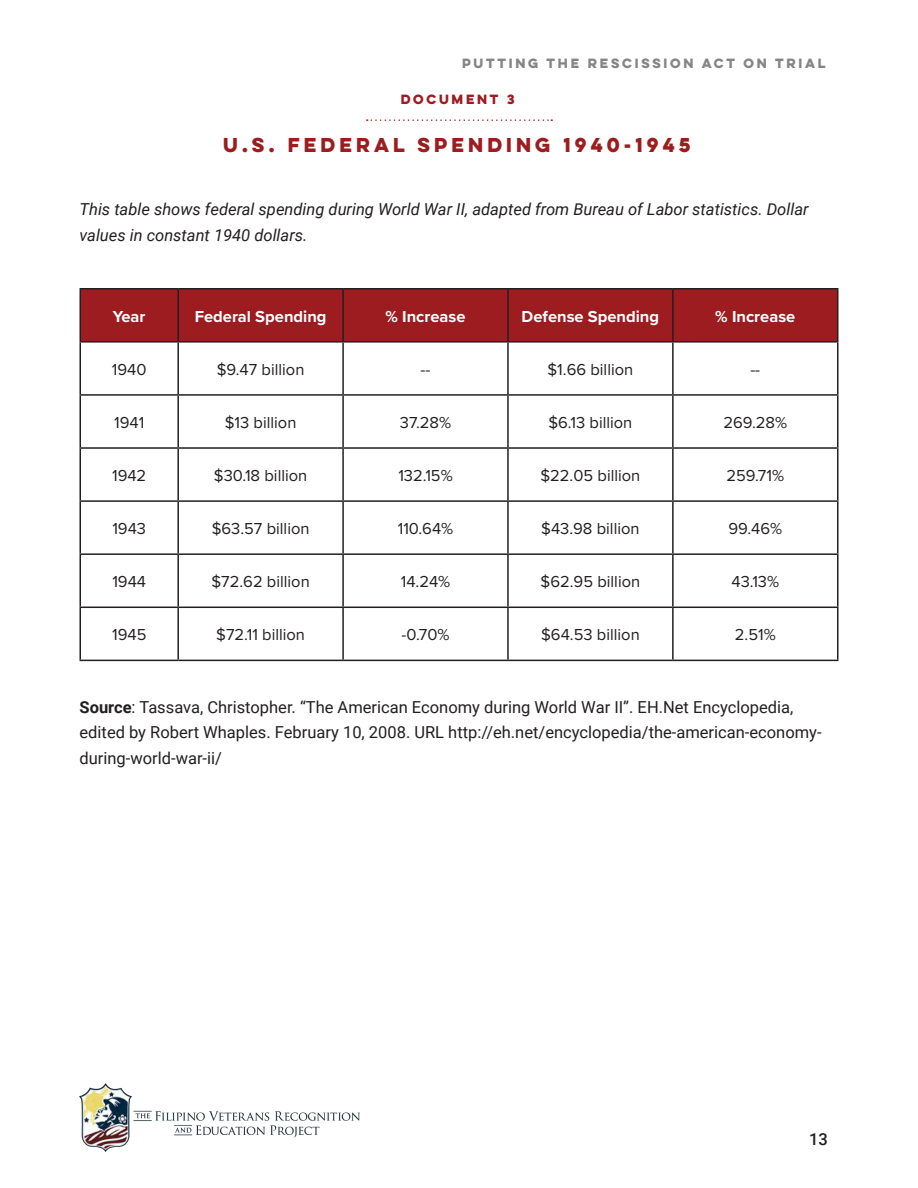
<style>
.page{position:relative;width:918px;height:1188px;background:#fff}
.page>*{position:absolute;margin:0;border:0;box-sizing:border-box;transform-origin:0 0}
.document_title{font:700 18px "Lulo Clean W01 One";color:#9c1c20}
.t1{font:16.5px "Proxima Nova";color:#231f20}
.regular_para{font:16.5px/25.5px "Roboto";color:#231f20}
.italic_para{font:italic 16.5px/25.5px "Roboto";color:#231f20}
.t2{font:700 16.5px "Proxima Nova";color:#fff}
.t3{font:500 16.5px "Roboto";color:#231f20}
.t4{font:700 12px "Lulo Clean W01 One";color:#231f20}
.headlines{font:700 12px "Lulo Clean W01 One";color:#9c1c20}
.s1{font-weight:700}
</style>
<div class="page">
<img style="left:80px;top:1083px;width:279px;height:69px">
<svg style="left:367px;top:119px;width:185px;height:2px"></svg>
<div style="left:81px;top:290px;width:756px;height:51px;background:#9c1c20"></div>
<hr style="left:80px;top:288px;width:98px;height:2px;background:#231f20">
<hr style="left:80px;top:289px;width:1px;height:52px;background:#231f20">
<hr style="left:178px;top:288px;width:165px;height:2px;background:#231f20">
<hr style="left:177px;top:289px;width:2px;height:52px;background:#231f20">
<hr style="left:343px;top:288px;width:165px;height:2px;background:#231f20">
<hr style="left:342px;top:289px;width:2px;height:52px;background:#231f20">
<hr style="left:508px;top:288px;width:165px;height:2px;background:#231f20">
<hr style="left:507px;top:289px;width:2px;height:52px;background:#231f20">
<hr style="left:673px;top:288px;width:166px;height:2px;background:#231f20">
<hr style="left:672px;top:289px;width:2px;height:52px;background:#231f20">
<hr style="left:837px;top:289px;width:1px;height:52px;background:#231f20">
<hr style="left:80px;top:341px;width:98px;height:2px;background:#231f20">
<hr style="left:80px;top:343px;width:1px;height:51px;background:#231f20">
<hr style="left:178px;top:341px;width:165px;height:2px;background:#231f20">
<hr style="left:177px;top:343px;width:2px;height:51px;background:#231f20">
<hr style="left:343px;top:341px;width:165px;height:2px;background:#231f20">
<hr style="left:342px;top:343px;width:2px;height:51px;background:#231f20">
<hr style="left:508px;top:341px;width:165px;height:2px;background:#231f20">
<hr style="left:507px;top:343px;width:2px;height:51px;background:#231f20">
<hr style="left:673px;top:341px;width:166px;height:2px;background:#231f20">
<hr style="left:672px;top:343px;width:2px;height:51px;background:#231f20">
<hr style="left:837px;top:343px;width:1px;height:51px;background:#231f20">
<hr style="left:80px;top:394px;width:98px;height:2px;background:#231f20">
<hr style="left:80px;top:396px;width:1px;height:51px;background:#231f20">
<hr style="left:178px;top:394px;width:165px;height:2px;background:#231f20">
<hr style="left:177px;top:396px;width:2px;height:51px;background:#231f20">
<hr style="left:343px;top:394px;width:165px;height:2px;background:#231f20">
<hr style="left:342px;top:396px;width:2px;height:51px;background:#231f20">
<hr style="left:508px;top:394px;width:165px;height:2px;background:#231f20">
<hr style="left:507px;top:396px;width:2px;height:51px;background:#231f20">
<hr style="left:673px;top:394px;width:166px;height:2px;background:#231f20">
<hr style="left:672px;top:396px;width:2px;height:51px;background:#231f20">
<hr style="left:837px;top:396px;width:1px;height:51px;background:#231f20">
<hr style="left:80px;top:447px;width:98px;height:2px;background:#231f20">
<hr style="left:80px;top:449px;width:1px;height:51px;background:#231f20">
<hr style="left:178px;top:447px;width:165px;height:2px;background:#231f20">
<hr style="left:177px;top:449px;width:2px;height:51px;background:#231f20">
<hr style="left:343px;top:447px;width:165px;height:2px;background:#231f20">
<hr style="left:342px;top:449px;width:2px;height:51px;background:#231f20">
<hr style="left:508px;top:447px;width:165px;height:2px;background:#231f20">
<hr style="left:507px;top:449px;width:2px;height:51px;background:#231f20">
<hr style="left:673px;top:447px;width:166px;height:2px;background:#231f20">
<hr style="left:672px;top:449px;width:2px;height:51px;background:#231f20">
<hr style="left:837px;top:449px;width:1px;height:51px;background:#231f20">
<hr style="left:80px;top:500px;width:98px;height:2px;background:#231f20">
<hr style="left:80px;top:502px;width:1px;height:51px;background:#231f20">
<hr style="left:178px;top:500px;width:165px;height:2px;background:#231f20">
<hr style="left:177px;top:502px;width:2px;height:51px;background:#231f20">
<hr style="left:343px;top:500px;width:165px;height:2px;background:#231f20">
<hr style="left:342px;top:502px;width:2px;height:51px;background:#231f20">
<hr style="left:508px;top:500px;width:165px;height:2px;background:#231f20">
<hr style="left:507px;top:502px;width:2px;height:51px;background:#231f20">
<hr style="left:673px;top:500px;width:166px;height:2px;background:#231f20">
<hr style="left:672px;top:502px;width:2px;height:51px;background:#231f20">
<hr style="left:837px;top:502px;width:1px;height:51px;background:#231f20">
<hr style="left:80px;top:553px;width:98px;height:2px;background:#231f20">
<hr style="left:80px;top:555px;width:1px;height:52px;background:#231f20">
<hr style="left:178px;top:553px;width:165px;height:2px;background:#231f20">
<hr style="left:177px;top:555px;width:2px;height:52px;background:#231f20">
<hr style="left:343px;top:553px;width:165px;height:2px;background:#231f20">
<hr style="left:342px;top:555px;width:2px;height:52px;background:#231f20">
<hr style="left:508px;top:553px;width:165px;height:2px;background:#231f20">
<hr style="left:507px;top:555px;width:2px;height:52px;background:#231f20">
<hr style="left:673px;top:553px;width:166px;height:2px;background:#231f20">
<hr style="left:672px;top:555px;width:2px;height:52px;background:#231f20">
<hr style="left:837px;top:555px;width:1px;height:52px;background:#231f20">
<hr style="left:80px;top:607px;width:98px;height:1px;background:#231f20">
<hr style="left:80px;top:608px;width:1px;height:52px;background:#231f20">
<hr style="left:178px;top:607px;width:165px;height:1px;background:#231f20">
<hr style="left:177px;top:608px;width:2px;height:52px;background:#231f20">
<hr style="left:343px;top:607px;width:165px;height:1px;background:#231f20">
<hr style="left:342px;top:608px;width:2px;height:52px;background:#231f20">
<hr style="left:508px;top:607px;width:165px;height:1px;background:#231f20">
<hr style="left:507px;top:608px;width:2px;height:52px;background:#231f20">
<hr style="left:673px;top:607px;width:166px;height:1px;background:#231f20">
<hr style="left:672px;top:608px;width:2px;height:52px;background:#231f20">
<hr style="left:837px;top:608px;width:1px;height:52px;background:#231f20">
<hr style="left:80px;top:660px;width:98px;height:1px;background:#231f20">
<hr style="left:178px;top:660px;width:165px;height:1px;background:#231f20">
<hr style="left:343px;top:660px;width:165px;height:1px;background:#231f20">
<hr style="left:508px;top:660px;width:165px;height:1px;background:#231f20">
<hr style="left:673px;top:660px;width:166px;height:1px;background:#231f20">
<p class="t4" style="left:462px;top:55px;width:368px">PUTTING THE RESCISSION ACT ON TRIAL</p>
<p class="headlines" style="left:401px;top:91px;width:118px">DOCUMENT 3</p>
<p class="document_title" style="left:223px;top:132px;width:473px">U.S. FEDERAL SPENDING 1940-1945</p>
<p class="italic_para" style="left:80px;top:196px;width:731px">This table shows federal spending during World War II, adapted from Bureau of Labor statistics. Dollar values in constant 1940 dollars.</p>
<p class="t2" style="left:113px;top:304px;width:34px">Year</p>
<p class="t2" style="left:195px;top:304px;width:133px">Federal Spending</p>
<p class="t2" style="left:386px;top:304px;width:82px">% Increase</p>
<p class="t2" style="left:522px;top:304px;width:139px">Defense Spending</p>
<p class="t2" style="left:715px;top:304px;width:82px">% Increase</p>
<p class="t1" style="left:112px;top:357px;width:36px">1940</p>
<p class="t1" style="left:217px;top:357px;width:89px">$9.47 billion</p>
<p class="t1" style="left:421px;top:357px;width:11px">--</p>
<p class="t1" style="left:548px;top:357px;width:87px">$1.66 billion</p>
<p class="t1" style="left:750px;top:357px;width:11px">--</p>
<p class="t1" style="left:114px;top:410px;width:32px">1941</p>
<p class="t1" style="left:225px;top:410px;width:73px">$13 billion</p>
<p class="t1" style="left:400px;top:410px;width:53px">37.28%</p>
<p class="t1" style="left:548px;top:410px;width:85px">$6.13 billion</p>
<p class="t1" style="left:723px;top:410px;width:65px">269.28%</p>
<p class="t1" style="left:112px;top:463px;width:36px">1942</p>
<p class="t1" style="left:214px;top:463px;width:95px">$30.18 billion</p>
<p class="t1" style="left:398px;top:463px;width:56px">132.15%</p>
<p class="t1" style="left:540px;top:463px;width:101px">$22.05 billion</p>
<p class="t1" style="left:727px;top:463px;width:59px">259.71%</p>
<p class="t1" style="left:112px;top:516px;width:35px">1943</p>
<p class="t1" style="left:212px;top:516px;width:99px">$63.57 billion</p>
<p class="t1" style="left:398px;top:516px;width:57px">110.64%</p>
<p class="t1" style="left:541px;top:516px;width:100px">$43.98 billion</p>
<p class="t1" style="left:728px;top:516px;width:55px">99.46%</p>
<p class="t1" style="left:112px;top:569px;width:35px">1944</p>
<p class="t1" style="left:211px;top:569px;width:100px">$72.62 billion</p>
<p class="t1" style="left:401px;top:569px;width:51px">14.24%</p>
<p class="t1" style="left:541px;top:569px;width:101px">$62.95 billion</p>
<p class="t1" style="left:731px;top:569px;width:49px">43.13%</p>
<p class="t1" style="left:112px;top:623px;width:36px">1945</p>
<p class="t1" style="left:216px;top:623px;width:90px">$72.11 billion</p>
<p class="t1" style="left:402px;top:623px;width:49px">-0.70%</p>
<p class="t1" style="left:541px;top:623px;width:100px">$64.53 billion</p>
<p class="t1" style="left:735px;top:623px;width:42px">2.51%</p>
<p class="regular_para" style="left:80px;top:693px;width:744px"><span class="s1">Source</span>: Tassava, Christopher. “The American Economy during World War II”. EH.Net Encyclopedia, edited by Robert Whaples. February 10, 2008. URL http://eh.net/encyclopedia/the-american-economy&shy;during-world-war-ii/</p>
<p class="t3" style="left:809px;top:1127px;width:20px">13</p>
</div>
